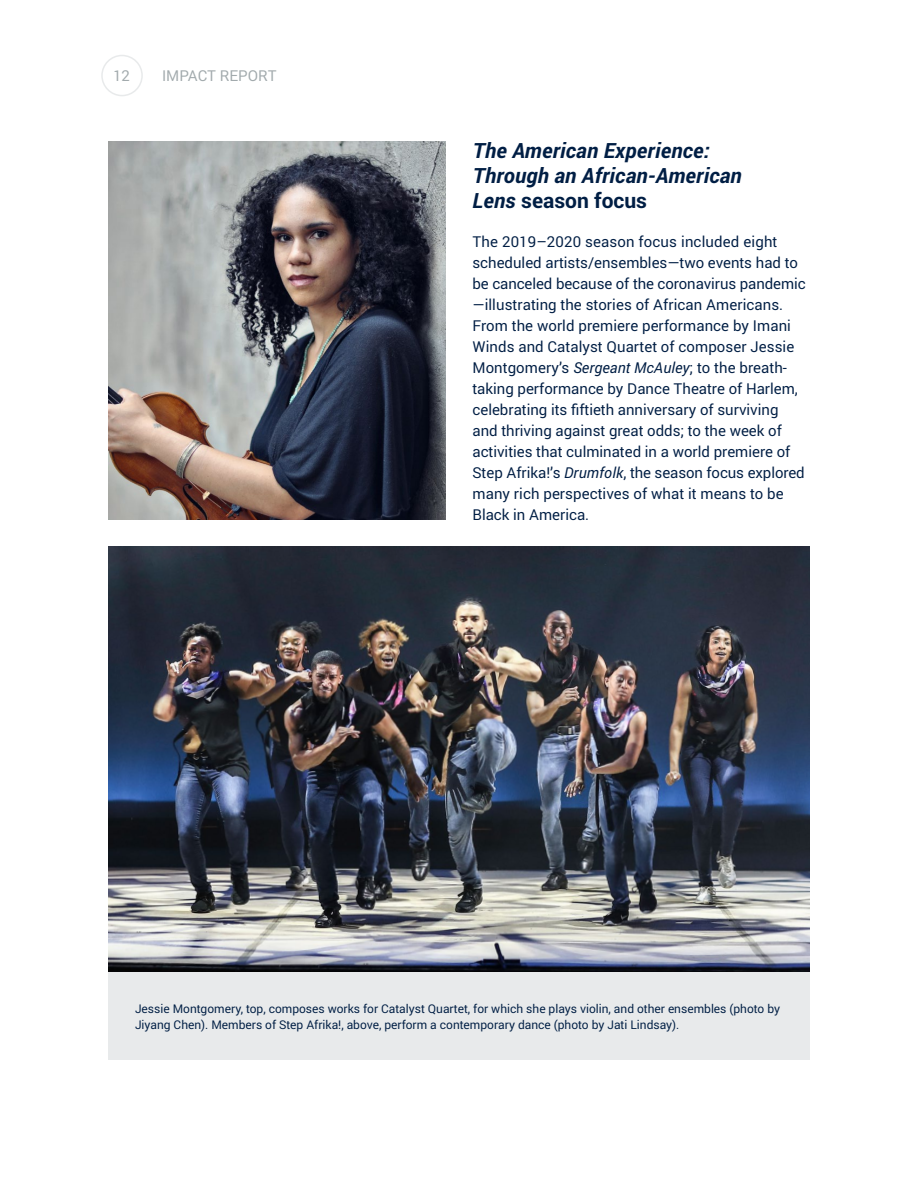
<style>
.page{position:relative;width:918px;height:1188px;background:#fff}
.page>*{position:absolute;margin:0;border:0;box-sizing:border-box;transform-origin:0 0}
.t1{font:italic 700 21px/25.2px "Roboto";letter-spacing:.01em;color:#001e44}
.t2{font:15px/21px "Roboto";color:#001e44}
.t3{font:15px "Roboto";color:#a2aaad}
.t4{font:12px/16.5px "Roboto";color:#001e44}
.s1{font-style:normal}
.s2{font-style:italic}
</style>
<div class="page">
<div style="left:101px;top:55px;width:42px;height:41px;border:2px solid #e8eaeb;border-radius:50%"></div>
<div style="left:108px;top:547px;width:702px;height:513px;background:#e8eaeb"></div>
<img style="left:108px;top:142px;width:338px;height:378px">
<img style="left:108px;top:547px;width:702px;height:425px">
<p class="t3" style="left:113px;top:65px;width:18px">12</p>
<p class="t3" style="left:162px;top:65px;width:116px">IMPACT REPORT</p>
<h1 class="t1" style="left:472px;top:137px;width:271px">The American Experience:<br>Through an African-American<br>Lens <span class="s1">season focus</span></h1>
<p class="t2" style="left:472px;top:231px;width:335px">The 2019–2020 season focus included eight scheduled artists/ensembles—two events had to be canceled because of the coronavirus pandemic —illustrating the stories of African Americans.<br>From the world premiere performance by Imani Winds and Catalyst Quartet of composer Jessie Montgomery’s <span class="s2">Sergeant McAuley</span>; to the breath&shy;taking performance by Dance Theatre of Harlem, celebrating its fiftieth anniversary of surviving and thriving against great odds; to the week of activities that culminated in a world premiere of Step Afrika!’s <span class="s2">Drumfolk</span>, the season focus explored many rich perspectives of what it means to be Black in America.</p>
<p class="t4" style="left:135px;top:1000px;width:647px">Jessie Montgomery, top, composes works for Catalyst Quartet, for which she plays violin, and other ensembles (photo by<br>Jiyang Chen). Members of Step Afrika!, above, perform a contemporary dance (photo by Jati Lindsay).</p>
</div>
